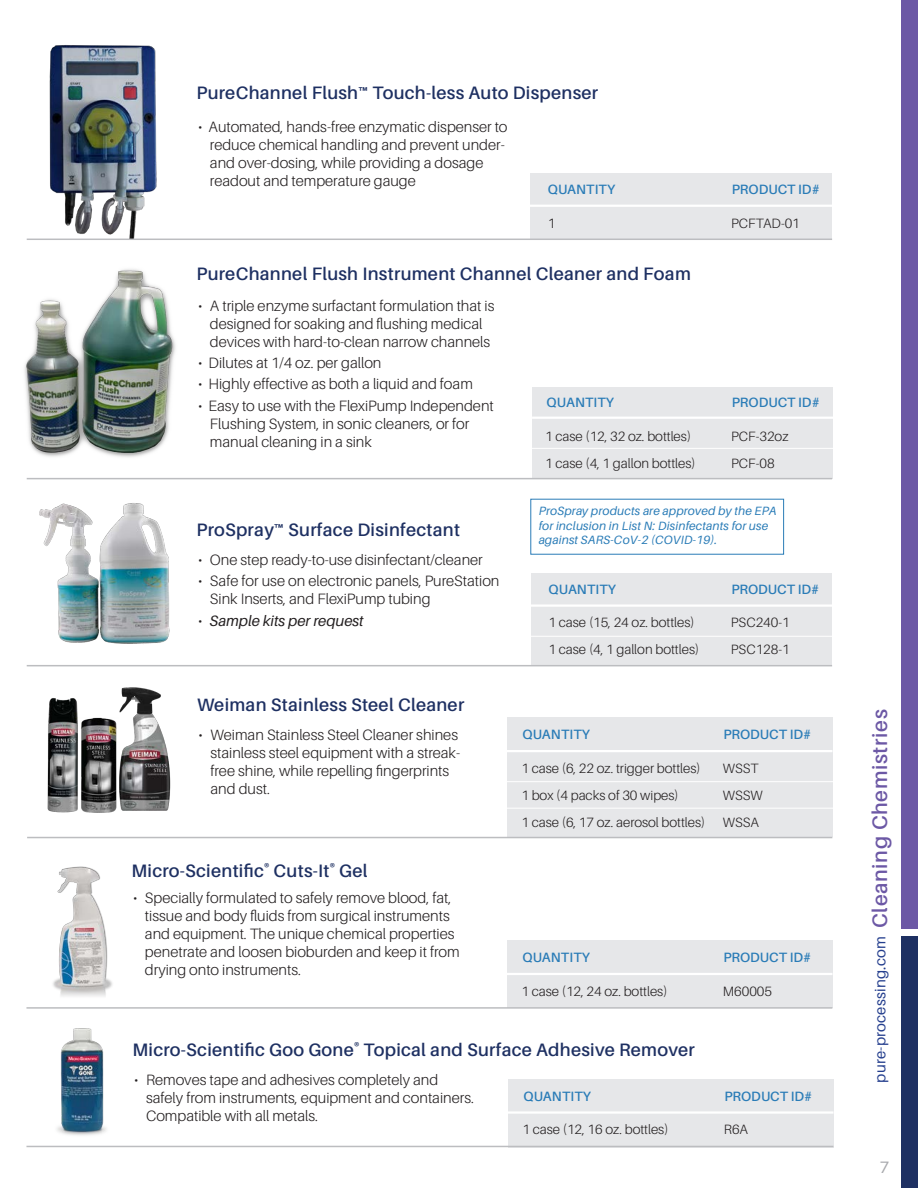
<style>
.page{position:relative;width:918px;height:1188px;background:#fff}
.page>*{position:absolute;margin:0;border:0;box-sizing:border-box;transform-origin:0 0}
.t1{font:600 21px "Aileron";letter-spacing:.03em;color:#6c58a5}
.t2{font:600 18px "Aileron";letter-spacing:.015em;color:#1e3062}
.t3{font:16.5px "Aileron";color:#a8a9ad}
.t4{font:300 15px/18px "Aileron";color:#231f20}
.t5{font:italic 15px "Aileron";color:#231f20}
.t6{font:15px "Aileron";letter-spacing:.015em;color:#253f8e}
.t7{font:300 13.5px "Aileron";color:#231f20}
.t8{font:600 13.5px "Aileron";color:#2a7cb7}
.t9{font:italic 12px/14.2px "Aileron";letter-spacing:.015em;color:#2a7cb7}
.s1{font-weight:300;font-style:normal}
</style>
<div class="page">
<div style="left:531px;top:173px;width:301px;height:66px;background:#e6e7e9"></div>
<hr style="left:525px;top:205px;width:316px;height:2px;background:#fff">
<img style="left:32px;top:45px;width:137px;height:194px">
<img style="left:24px;top:269px;width:152px;height:188px">
<div style="left:532px;top:387px;width:300px;height:92px;background:#e6e7e9"></div>
<hr style="left:532px;top:417px;width:311px;height:2px;background:#fff">
<hr style="left:529px;top:448px;width:313px;height:1px;background:#fff">
<img style="left:40px;top:503px;width:130px;height:141px">
<div style="left:531px;top:573px;width:301px;height:93px;background:#e6e7e9"></div>
<hr style="left:531px;top:604px;width:309px;height:3px;background:#fff">
<hr style="left:531px;top:636px;width:311px;height:1px;background:#fff">
<hr style="left:27px;top:239px;width:805px;height:1px;background:#bcbdc0">
<hr style="left:27px;top:478px;width:805px;height:1px;background:#bcbdc0">
<hr style="left:27px;top:665px;width:805px;height:1px;background:#bcbdc0">
<div style="left:530px;top:499px;width:254px;height:56px;border:1px solid #2a7cb7"></div>
<img style="left:47px;top:687px;width:124px;height:126px">
<div style="left:507px;top:717px;width:325px;height:120px;background:#e6e7e9"></div>
<hr style="left:490px;top:750px;width:342px;height:2px;background:#fff">
<hr style="left:490px;top:781px;width:344px;height:1px;background:#fff">
<hr style="left:490px;top:808px;width:344px;height:1px;background:#fff">
<hr style="left:27px;top:837px;width:805px;height:1px;background:#bcbdc0">
<img style="left:53px;top:866px;width:59px;height:131px">
<div style="left:507px;top:940px;width:325px;height:67px;background:#e6e7e9"></div>
<hr style="left:490px;top:973px;width:342px;height:2px;background:#fff">
<hr style="left:26px;top:1007px;width:806px;height:2px;background:#bcbdc0">
<img style="left:57px;top:1028px;width:50px;height:108px">
<div style="left:508px;top:1079px;width:325px;height:69px;background:#e6e7e9"></div>
<hr style="left:491px;top:1111px;width:342px;height:3px;background:#fff">
<hr style="left:26px;top:1146px;width:807px;height:1px;background:#bcbdc0">
<div style="left:902px;top:0;width:16px;height:928px;background:#6c58a5"></div>
<div style="left:902px;top:936px;width:16px;height:252px;background:#1e3062"></div>
<p class="t2" style="left:196px;top:83px;width:403px">PureChannel Flush™ Touch-less Auto Dispenser</p>
<p class="t4" style="left:210px;top:118px;width:299px;text-indent:-12px">• Automated, hands-free enzymatic dispenser to reduce chemical handling and prevent under&shy;and over-dosing, while providing a dosage readout and temperature gauge</p>
<p class="t8" style="left:548px;top:182px;width:69px">QUANTITY</p>
<p class="t8" style="left:732px;top:182px;width:90px">PRODUCT ID#</p>
<p class="t7" style="left:548px;top:215px;width:9px">1</p>
<p class="t7" style="left:731px;top:215px;width:70px">PCFTAD-01</p>
<p class="t2" style="left:196px;top:264px;width:496px">PureChannel Flush Instrument Channel Cleaner and Foam</p>
<p class="t4" style="left:198px;top:297px;width:298px;text-align:center">• A triple enzyme surfactant formulation that is designed for soaking and flushing medical devices with hard-to-clean narrow channels</p>
<p class="t4" style="left:198px;top:354px;width:185px">• Dilutes at 1/4 oz. per gallon</p>
<p class="t4" style="left:198px;top:375px;width:276px">• Highly effective as both a liquid and foam</p>
<p class="t4" style="left:210px;top:397px;width:285px;text-indent:-12px">• Easy to use with the FlexiPump Independent<br>Flushing System, in sonic cleaners, or for manual cleaning in a sink</p>
<p class="t8" style="left:732px;top:395px;width:90px">PRODUCT ID#</p>
<p class="t8" style="left:547px;top:395px;width:69px">QUANTITY</p>
<p class="t7" style="left:545px;top:429px;width:148px">1 case (12, 32 oz. bottles)</p>
<p class="t7" style="left:545px;top:456px;width:152px">1 case (4, 1 gallon bottles)</p>
<p class="t7" style="left:731px;top:429px;width:59px">PCF-32oz</p>
<p class="t7" style="left:731px;top:456px;width:45px">PCF-08</p>
<p class="t2" style="left:196px;top:519px;width:265px">ProSpray™ Surface Disinfectant</p>
<p class="t4" style="left:198px;top:551px;width:286px">• One step ready-to-use disinfectant/cleaner</p>
<p class="t4" style="left:210px;top:572px;width:291px;text-indent:-12px">• Safe for use on electronic panels, PureStation<br>Sink Inserts, and FlexiPump tubing</p>
<p class="t5" style="left:198px;top:612px;width:167px"><span class="s1">•</span> Sample kits per request</p>
<p class="t9" style="left:539px;top:504px;width:239px">ProSpray products are approved by the EPA for inclusion in List N: Disinfectants for use against SARS-CoV-2 (COVID-19).</p>
<p class="t8" style="left:549px;top:581px;width:69px">QUANTITY</p>
<p class="t7" style="left:549px;top:615px;width:148px">1 case (15, 24 oz. bottles)</p>
<p class="t7" style="left:549px;top:642px;width:152px">1 case (4, 1 gallon bottles)</p>
<p class="t8" style="left:731px;top:581px;width:90px">PRODUCT ID#</p>
<p class="t7" style="left:731px;top:615px;width:60px">PSC240-1</p>
<p class="t7" style="left:731px;top:642px;width:60px">PSC128-1</p>
<p class="t2" style="left:197px;top:695px;width:269px">Weiman Stainless Steel Cleaner</p>
<p class="t4" style="left:211px;top:726px;width:251px;text-indent:-12px">• Weiman Stainless Steel Cleaner shines stainless steel equipment with a streak&shy;free shine, while repelling fingerprints and dust.</p>
<p class="t8" style="left:723px;top:727px;width:90px">PRODUCT ID#</p>
<p class="t8" style="left:523px;top:727px;width:69px">QUANTITY</p>
<p class="t7" style="left:521px;top:761px;width:181px">1 case (6, 22 oz. trigger bottles)</p>
<p class="t7" style="left:521px;top:788px;width:159px">1 box (4 packs of 30 wipes)</p>
<p class="t7" style="left:521px;top:815px;width:186px">1 case (6, 17 oz. aerosol bottles)</p>
<p class="t7" style="left:723px;top:761px;width:37px">WSST</p>
<p class="t7" style="left:723px;top:788px;width:41px">WSSW</p>
<p class="t7" style="left:723px;top:815px;width:38px">WSSA</p>
<p class="t2" style="left:131px;top:861px;width:238px">Micro-Scientific<sup>®</sup> Cuts-It<sup>®</sup> Gel</p>
<p class="t4" style="left:145px;top:889px;width:316px;text-indent:-12px">• Specially formulated to safely remove blood, fat, tissue and body fluids from surgical instruments and equipment. The unique chemical properties penetrate and loosen bioburden and keep it from drying onto instruments.</p>
<p class="t8" style="left:523px;top:950px;width:69px">QUANTITY</p>
<p class="t8" style="left:723px;top:950px;width:90px">PRODUCT ID#</p>
<p class="t7" style="left:521px;top:984px;width:148px">1 case (12, 24 oz. bottles)</p>
<p class="t7" style="left:723px;top:984px;width:51px">M60005</p>
<p class="t2" style="left:133px;top:1040px;width:564px">Micro-Scientific Goo Gone<sup>®</sup> Topical and Surface Adhesive Remover</p>
<p class="t4" style="left:146px;top:1071px;width:329px;text-indent:-12px">• Removes tape and adhesives completely and safely from instruments, equipment and containers.<br>Compatible with all metals.</p>
<p class="t8" style="left:524px;top:1088px;width:69px">QUANTITY</p>
<p class="t8" style="left:724px;top:1088px;width:90px">PRODUCT ID#</p>
<p class="t7" style="left:522px;top:1122px;width:148px">1 case (12, 16 oz. bottles)</p>
<p class="t7" style="left:724px;top:1122px;width:26px">R6A</p>
<p class="t1" style="left:868px;top:928px;width:220px;rotate:-90deg">Cleaning Chemistries</p>
<p class="t6" style="left:872px;top:1083px;width:148px;rotate:-90deg">pure-processing.com</p>
<p class="t3" style="left:880px;top:1158px;width:11px">7</p>
</div>
